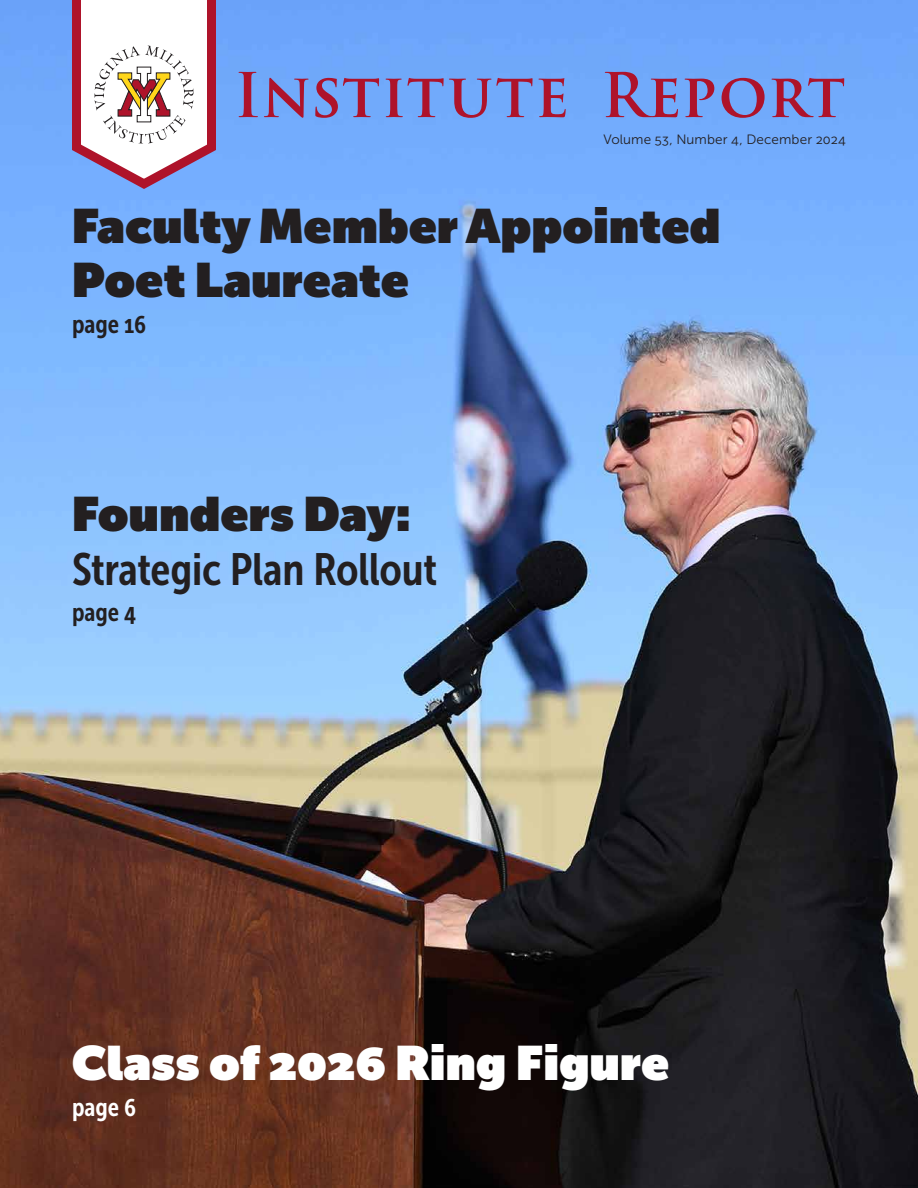
<style>
.page{position:relative;width:918px;height:1188px;background:#fff}
.page>*{position:absolute;margin:0;border:0;box-sizing:border-box;transform-origin:0 0}
.t1{font:600 60px "Trajan Pro 3";letter-spacing:.015em;color:#ae132a}
.headline_w_drop_Front_teaser{font:900 48px/54px "Museo Sans Display";letter-spacing:.01em;color:#231f20}
.headline_w_drop_Front_teaser-2{font:900 48px "Museo Sans Display";letter-spacing:.01em;color:#fff}
.teaser_drophead{font:45px "Museo Sans Cond 700";letter-spacing:-.01em;color:#231f20}
.teaser_p{font:25.5px "Museo Sans Cond 700";color:#231f20}
.teaser_p-2{font:25.5px "Museo Sans Cond 700";color:#fff}
.t2{font:13.5px "Museo Sans 300";letter-spacing:.01em;color:#231f20}
</style>
<div class="page">
<img style="left:0;top:0;width:918px;height:1188px">
<svg style="left:68px;top:0;width:152px;height:194px"></svg>
<p class="t1" style="left:234px;top:52px;width:613px">Institute Report</p>
<p class="t2" style="left:603px;top:132px;width:244px">Volume 53, Number 4, December 2024</p>
<h1 class="headline_w_drop_Front_teaser" style="left:72px;top:199px;width:650px">Faculty Member Appointed<br>Poet Laureate</h1>
<p class="teaser_p" style="left:72px;top:310px;width:76px">page 16</p>
<h1 class="headline_w_drop_Front_teaser" style="left:72px;top:487px;width:340px">Founders Day:</h1>
<p class="teaser_drophead" style="left:72px;top:544px;width:367px">Strategic Plan Rollout</p>
<p class="teaser_p" style="left:72px;top:598px;width:66px">page 4</p>
<h1 class="headline_w_drop_Front_teaser-2" style="left:72px;top:1035px;width:599px">Class of 2026 Ring Figure</h1>
<p class="teaser_p-2" style="left:72px;top:1093px;width:66px">page 6</p>
</div>
